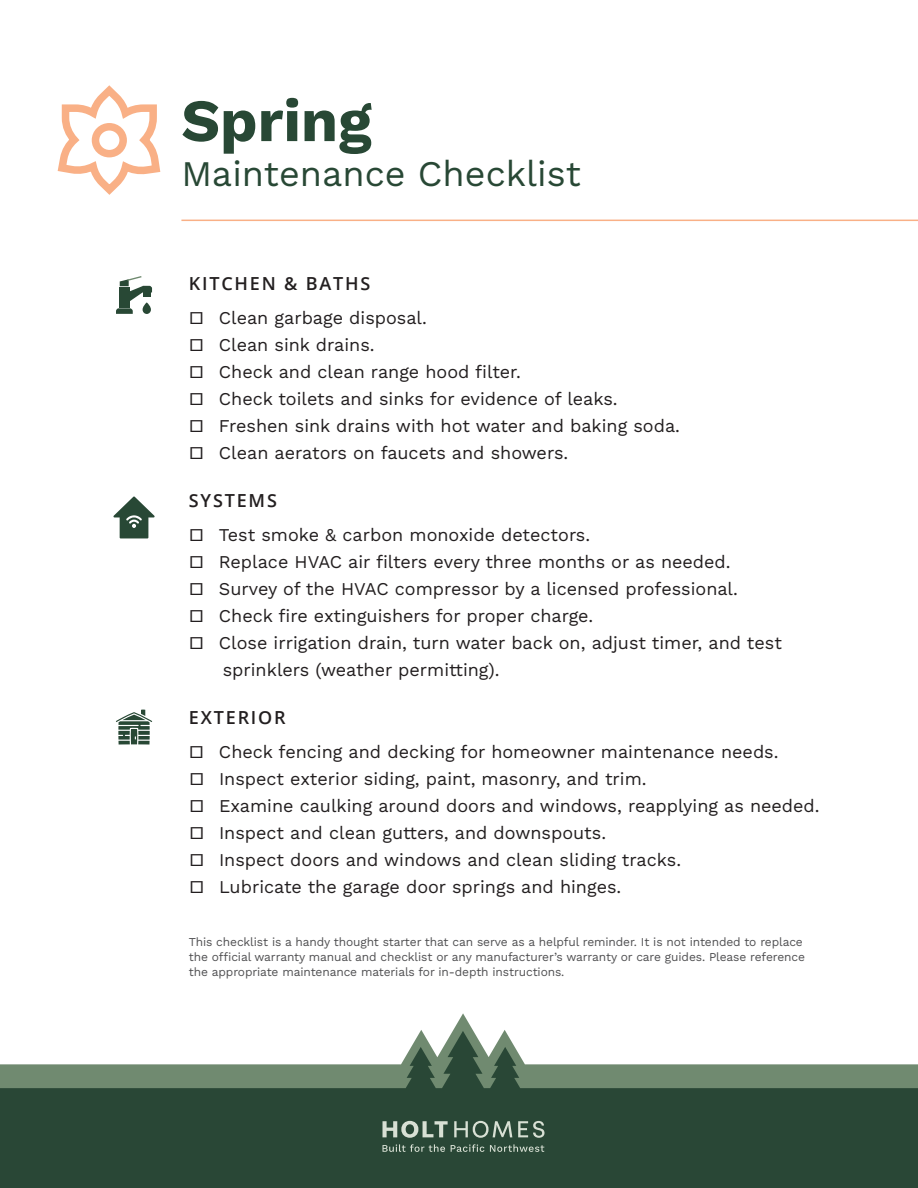
<style>
.page{position:relative;width:918px;height:1188px;background:#fff}
.page>*{position:absolute;margin:0;border:0;box-sizing:border-box;transform-origin:0 0}
.t1{font:700 60px "Work Sans";color:#284835}
.t2{font:36px "Work Sans";color:#284835}
.t3{font:18px/27px "Work Sans";color:#231f20}
.t4{font:600 18px "Open Sans";letter-spacing:.1em;color:#231f20}
.t5{font:12px/15px "Work Sans";letter-spacing:-.01em;color:#505052}
</style>
<div class="page">
<svg style="left:116px;top:710px;width:36px;height:35px"></svg>
<div style="left:119px;top:288px;width:11px;height:20px;background:#284835"></div>
<svg style="left:116px;top:308px;width:17px;height:6px"></svg>
<svg style="left:143px;top:302px;width:8px;height:12px"></svg>
<svg style="left:120px;top:276px;width:32px;height:25px"></svg>
<svg style="left:113px;top:496px;width:42px;height:42px"></svg>
<svg style="left:0;top:1031px;width:918px;height:157px;fill:#294736"></svg>
<hr style="left:181px;top:220px;width:737px;height:1px;background:#f9b086">
<svg style="left:383px;top:1121px;width:65px;height:17px"></svg>
<svg style="left:454px;top:1121px;width:58px;height:17px"></svg>
<svg style="left:518px;top:1121px;width:26px;height:17px"></svg>
<svg style="left:382px;top:1144px;width:63px;height:8px"></svg>
<svg style="left:451px;top:1144px;width:33px;height:8px"></svg>
<svg style="left:490px;top:1144px;width:54px;height:8px"></svg>
<svg style="left:57px;top:85px;width:104px;height:110px"></svg>
<h1 class="t1" style="left:181px;top:75px;width:192px">Spring</h1>
<h2 class="t2" style="left:181px;top:147px;width:401px">Maintenance Checklist</h2>
<p class="t4" style="left:189px;top:271px;width:183px">KITCHEN &amp; BATHS</p>
<p class="t3" style="left:189px;top:303px;width:240px">□ Clean garbage disposal.</p>
<p class="t3" style="left:189px;top:330px;width:187px">□ Clean sink drains.</p>
<p class="t3" style="left:189px;top:357px;width:334px">□ Check and clean range hood filter.</p>
<p class="t3" style="left:189px;top:384px;width:430px">□ Check toilets and sinks for evidence of leaks.</p>
<p class="t3" style="left:189px;top:411px;width:493px">□ Freshen sink drains with hot water and baking soda.</p>
<p class="t3" style="left:189px;top:438px;width:381px">□ Clean aerators on faucets and showers.</p>
<p class="t4" style="left:189px;top:488px;width:90px">SYSTEMS</p>
<p class="t3" style="left:189px;top:521px;width:403px">□ Test smoke &amp; carbon monoxide detectors.</p>
<p class="t3" style="left:189px;top:548px;width:543px">□ Replace HVAC air filters every three months or as needed.</p>
<p class="t3" style="left:189px;top:575px;width:551px">□ Survey of the HVAC compressor by a licensed professional.</p>
<p class="t3" style="left:189px;top:602px;width:406px">□ Check fire extinguishers for proper charge.</p>
<p class="t3" style="left:223px;top:629px;width:561px;text-indent:-34px">□ Close irrigation drain, turn water back on, adjust timer, and test sprinklers (weather permitting).</p>
<p class="t4" style="left:189px;top:706px;width:98px">EXTERIOR</p>
<p class="t3" style="left:189px;top:738px;width:591px">□ Check fencing and decking for homeowner maintenance needs.</p>
<p class="t3" style="left:189px;top:765px;width:459px">□ Inspect exterior siding, paint, masonry, and trim.</p>
<p class="t3" style="left:189px;top:792px;width:632px">□ Examine caulking around doors and windows, reapplying as needed.</p>
<p class="t3" style="left:189px;top:819px;width:419px">□ Inspect and clean gutters, and downspouts.</p>
<p class="t3" style="left:189px;top:846px;width:494px">□ Inspect doors and windows and clean sliding tracks.</p>
<p class="t3" style="left:189px;top:873px;width:434px">□ Lubricate the garage door springs and hinges.</p>
<p class="t5" style="left:189px;top:934px;width:618px">This checklist is a handy thought starter that can serve as a helpful reminder. It is not intended to replace the official warranty manual and checklist or any manufacturer’s warranty or care guides. Please reference the appropriate maintenance materials for in-depth instructions.</p>
</div>
